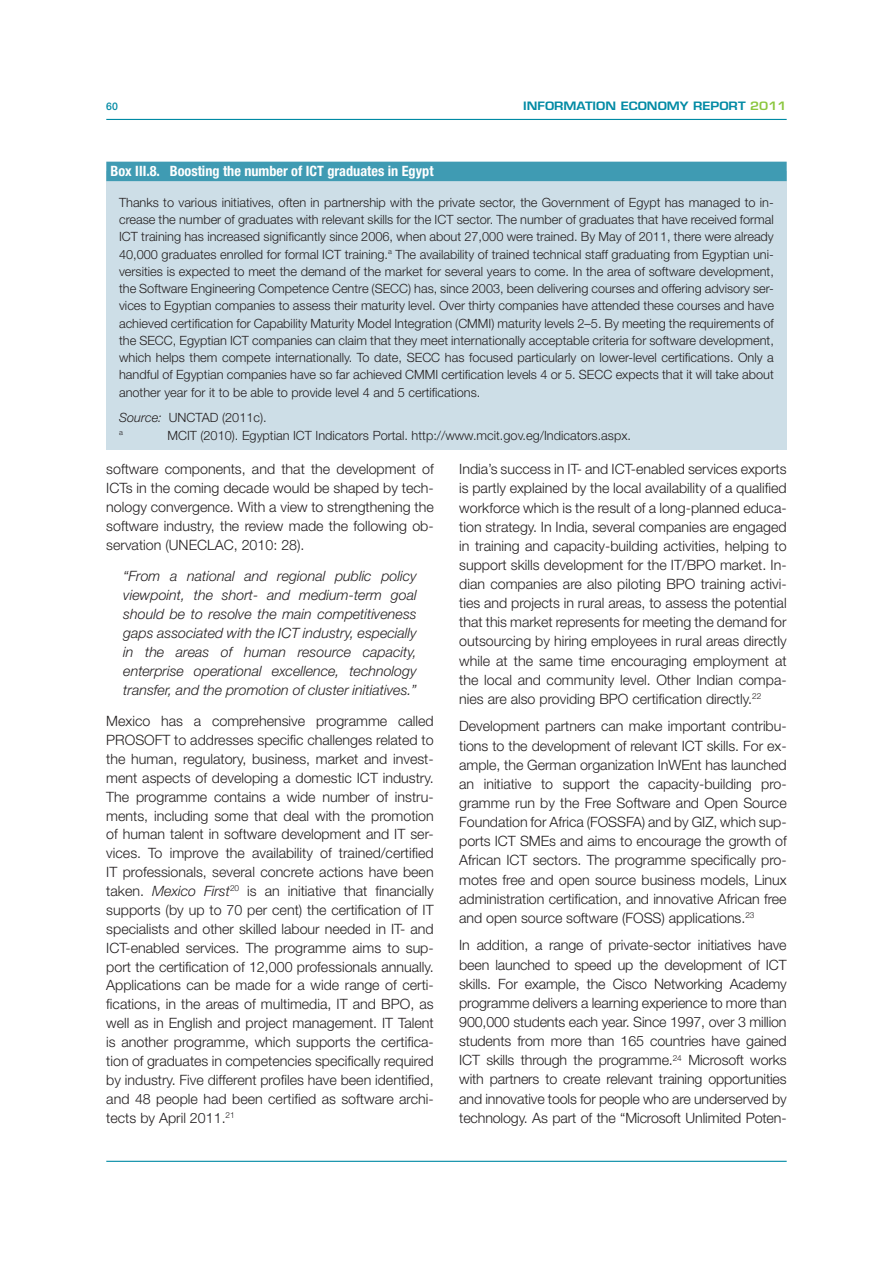
<style>
.page{position:relative;width:893px;height:1263px;background:#fff}
.page>*{position:absolute;margin:0;border:0;box-sizing:border-box;transform-origin:0 0}
.t1{font:300 14.25px/19.2px "Helvetica Neue LT Std";color:#231f20;text-align:justify}
.t2{font:italic 300 14.25px/18.9px "Helvetica Neue LT Std";color:#231f20;text-align:justify}
.t3{font:700 condensed 14.25px "Helvetica Neue LT Std";color:#fff}
.t4{font:300 12.75px/17.2px "Helvetica Neue LT Std";color:#231f20;text-align:justify}
.t5{font:600 11.25px "Eurostile LT Std";color:#008aa4;scale:1.15 1}
.t6{font:500 10.5px "Helvetica Neue LT Std";color:#008aa4}
.t7{font:300 7.5px "Helvetica Neue LT Std";color:#231f20}
.s1{color:#8bc63e}
.s2{font-style:italic}
</style>
<div class="page">
<hr style="left:106px;top:119px;width:681px;height:1px;background:#008aa4">
<hr style="left:106px;top:1161px;width:681px;height:1px;background:#008aa4">
<div style="left:106px;top:171px;width:681px;height:279px;background:#cddee7"></div>
<div style="left:106px;top:162px;width:681px;height:19px;background:#3f9bb3"></div>
<p class="t6" style="left:106px;top:100px;width:13px">60</p>
<p class="t5" style="left:523px;top:99px;width:231px">INFORMATION ECONOMY REPORT <span class="s1">2011</span></p>
<p class="t3" style="left:111px;top:162px;width:324px">Box III.8. Boosting the number of ICT graduates in Egypt</p>
<p class="t4" style="left:119px;top:193px;width:656px">Thanks to various initiatives, often in partnership with the private sector, the Government of Egypt has managed to in&shy;crease the number of graduates with relevant skills for the ICT sector. The number of graduates that have received formal ICT training has increased significantly since 2006, when about 27,000 were trained. By May of 2011, there were already 40,000 graduates enrolled for formal ICT training.<sup>a</sup> The availability of trained technical staff graduating from Egyptian uni&shy;versities is expected to meet the demand of the market for several years to come. In the area of software development, the Software Engineering Competence Centre (SECC) has, since 2003, been delivering courses and offering advisory ser&shy;vices to Egyptian companies to assess their maturity level. Over thirty companies have attended these courses and have achieved certification for Capability Maturity Model Integration (CMMI) maturity levels 2–5. By meeting the requirements of the SECC, Egyptian ICT companies can claim that they meet internationally acceptable criteria for software development, which helps them compete internationally. To date, SECC has focused particularly on lower-level certifications. Only a handful of Egyptian companies have so far achieved CMMI certification levels 4 or 5. SECC expects that it will take about another year for it to be able to provide level 4 and 5 certifications.</p>
<p class="t4" style="left:119px;top:409px;width:149px"><span class="s2">Source:</span> UNCTAD (2011c).</p>
<p class="t7" style="left:119px;top:428px;width:5px">a</p>
<p class="t4" style="left:167px;top:426px;width:465px">MCIT (2010). Egyptian ICT Indicators Portal. http://www.mcit.gov.eg/Indicators.aspx.</p>
<p class="t1" style="left:106px;top:459px;width:329px">software components, and that the development of ICTs in the coming decade would be shaped by tech&shy;nology convergence. With a view to strengthening the software industry, the review made the following ob&shy;servation (UNECLAC, 2010: 28).</p>
<p class="t2" style="left:123px;top:567px;width:295px">“From a national and regional public policy viewpoint, the short- and medium-term goal should be to resolve the main competitiveness gaps associated with the ICT industry, especially in the areas of human resource capacity, enterprise operational excellence, technology transfer, and the promotion of cluster initiatives.”</p>
<p class="t1" style="left:106px;top:711px;width:329px">Mexico has a comprehensive programme called PROSOFT to addresses specific challenges related to the human, regulatory, business, market and invest&shy;ment aspects of developing a domestic ICT industry.<br>The programme contains a wide number of instru&shy;ments, including some that deal with the promotion of human talent in software development and IT ser&shy;vices. To improve the availability of trained/certified IT professionals, several concrete actions have been taken. <span class="s2">Mexico First</span><sup>20</sup> is an initiative that financially supports (by up to 70 per cent) the certification of IT specialists and other skilled labour needed in IT- and ICT-enabled services. The programme aims to sup&shy;port the certification of 12,000 professionals annually.<br>Applications can be made for a wide range of certi&shy;fications, in the areas of multimedia, IT and BPO, as well as in English and project management. IT Talent is another programme, which supports the certifica&shy;tion of graduates in competencies specifically required by industry. Five different profiles have been identified, and 48 people had been certified as software archi&shy;tects by April 2011.<sup>21</sup></p>
<p class="t1" style="left:459px;top:459px;width:329px">India’s success in IT- and ICT-enabled services exports is partly explained by the local availability of a qualified workforce which is the result of a long-planned educa&shy;tion strategy. In India, several companies are engaged in training and capacity-building activities, helping to support skills development for the IT/BPO market. In&shy;dian companies are also piloting BPO training activi&shy;ties and projects in rural areas, to assess the potential that this market represents for meeting the demand for outsourcing by hiring employees in rural areas directly while at the same time encouraging employment at the local and community level. Other Indian compa&shy;nies are also providing BPO certification directly.<sup>22</sup></p>
<p class="t1" style="left:459px;top:716px;width:329px">Development partners can make important contribu&shy;tions to the development of relevant ICT skills. For ex&shy;ample, the German organization InWEnt has launched an initiative to support the capacity-building pro&shy;gramme run by the Free Software and Open Source Foundation for Africa (FOSSFA) and by GIZ, which sup&shy;ports ICT SMEs and aims to encourage the growth of African ICT sectors. The programme specifically pro&shy;motes free and open source business models, Linux administration certification, and innovative African free and open source software (FOSS) applications.<sup>23</sup></p>
<p class="t1" style="left:459px;top:935px;width:329px">In addition, a range of private-sector initiatives have been launched to speed up the development of ICT skills. For example, the Cisco Networking Academy programme delivers a learning experience to more than 900,000 students each year. Since 1997, over 3 million students from more than 165 countries have gained ICT skills through the programme.<sup>24</sup> Microsoft works with partners to create relevant training opportunities and innovative tools for people who are underserved by technology. As part of the “Microsoft Unlimited Poten-</p>
</div>
